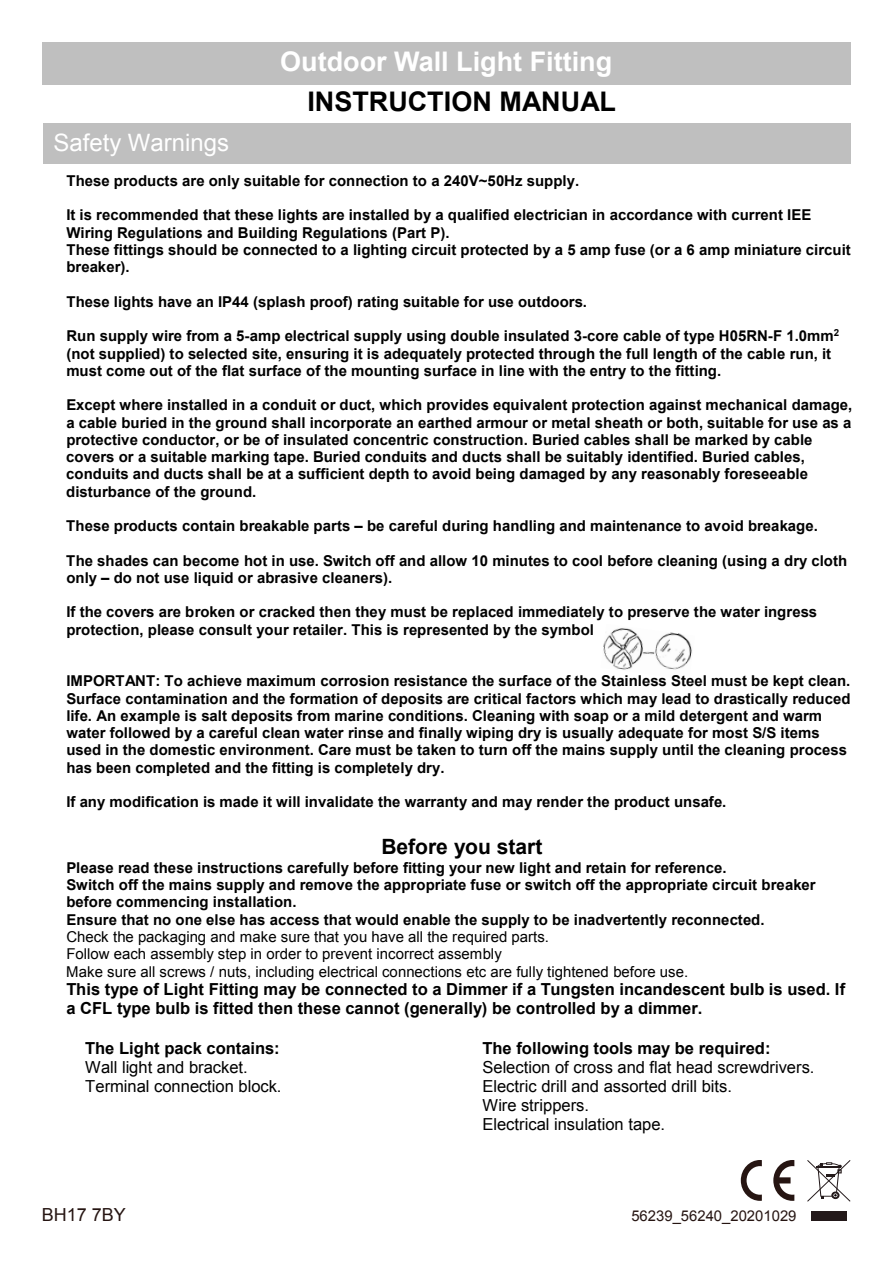
<style>
.page{position:relative;width:893px;height:1264px;background:#fff}
.page>*{position:absolute;margin:0;border:0;box-sizing:border-box;transform-origin:0 0}
.t1{font:700 27px "Arial";color:#fff}
.t2{font:700 27px "Arial";color:#000}
.t3{font:24px "Arial";color:#fff}
.t4{font:700 21px "Arial";color:#000}
.t5{font:18px "Arial";color:#261512}
.t6{font:700 16.5px/18.9px "Arial";color:#000}
.t7{font:16.5px/18.9px "Arial";color:#000}
.t8{font:700 15px/17.2px "Arial";letter-spacing:.005em;color:#000}
.t9{font:15px/17.2px "Arial";color:#000}
.t10{font:14.85px "Arial";color:#261512}
</style>
<div class="page">
<img style="left:603px;top:628px;width:89px;height:42px">
<div style="left:43px;top:43px;width:807px;height:41px;background:#bfbfbf"></div>
<div style="left:43px;top:123px;width:807px;height:40px;background:#bfbfbf"></div>
<svg style="left:741px;top:1160px;width:21px;height:40px"></svg>
<svg style="left:773px;top:1160px;width:21px;height:40px"></svg>
<svg style="left:807px;top:1160px;width:44px;height:41px"></svg>
<div style="left:811px;top:1211px;width:36px;height:9px;background:#23191a"></div>
<h1 class="t1" style="left:280px;top:43px;width:333px">Outdoor Wall Light Fitting</h1>
<h2 class="t3" style="left:53px;top:127px;width:177px">Safety Warnings</h2>
<h1 class="t2" style="left:307px;top:83px;width:310px">INSTRUCTION MANUAL</h1>
<p class="t8" style="left:66px;top:172px;width:514px">These products are only suitable for connection to a 240V~50Hz supply.</p>
<p class="t8" style="left:66px;top:207px;width:786px">It is recommended that these lights are installed by a qualified electrician in accordance with current IEE Wiring Regulations and Building Regulations (Part P).<br>These fittings should be connected to a lighting circuit protected by a 5 amp fuse (or a 6 amp miniature circuit breaker).</p>
<p class="t8" style="left:66px;top:293px;width:522px">These lights have an IP44 (splash proof) rating suitable for use outdoors.</p>
<p class="t8" style="left:66px;top:328px;width:774px">Run supply wire from a 5-amp electrical supply using double insulated 3-core cable of type H05RN-F 1.0mm<sup>2 </sup>(not supplied) to selected site, ensuring it is adequately protected through the full length of the cable run, it must come out of the flat surface of the mounting surface in line with the entry to the fitting.</p>
<p class="t8" style="left:66px;top:396px;width:788px">Except where installed in a conduit or duct, which provides equivalent protection against mechanical damage, a cable buried in the ground shall incorporate an earthed armour or metal sheath or both, suitable for use as a protective conductor, or be of insulated concentric construction. Buried cables shall be marked by cable covers or a suitable marking tape. Buried conduits and ducts shall be suitably identified. Buried cables, conduits and ducts shall be at a sufficient depth to avoid being damaged by any reasonably foreseeable disturbance of the ground.</p>
<p class="t8" style="left:66px;top:517px;width:753px">These products contain breakable parts – be careful during handling and maintenance to avoid breakage.</p>
<p class="t8" style="left:66px;top:552px;width:783px">The shades can become hot in use. Switch off and allow 10 minutes to cool before cleaning (using a dry cloth only – do not use liquid or abrasive cleaners).</p>
<p class="t8" style="left:66px;top:604px;width:752px">If the covers are broken or cracked then they must be replaced immediately to preserve the water ingress protection, please consult your retailer. This is represented by the symbol</p>
<p class="t8" style="left:66px;top:673px;width:786px">IMPORTANT: To achieve maximum corrosion resistance the surface of the Stainless Steel must be kept clean.<br>Surface contamination and the formation of deposits are critical factors which may lead to drastically reduced life. An example is salt deposits from marine conditions. Cleaning with soap or a mild detergent and warm water followed by a careful clean water rinse and finally wiping dry is usually adequate for most S/S items used in the domestic environment. Care must be taken to turn off the mains supply until the cleaning process has been completed and the fitting is completely dry.</p>
<p class="t8" style="left:66px;top:793px;width:662px">If any modification is made it will invalidate the warranty and may render the product unsafe.</p>
<h3 class="t4" style="left:381px;top:832px;width:163px">Before you start</h3>
<p class="t8" style="left:66px;top:859px;width:751px">Please read these instructions carefully before fitting your new light and retain for reference.<br>Switch off the mains supply and remove the appropriate fuse or switch off the appropriate circuit breaker before commencing installation.<br>Ensure that no one else has access that would enable the supply to be inadvertently reconnected.</p>
<p class="t9" style="left:66px;top:928px;width:623px">Check the packaging and make sure that you have all the required parts.<br>Follow each assembly step in order to prevent incorrect assembly<br>Make sure all screws / nuts, including electrical connections etc are fully tightened before use.</p>
<p class="t6" style="left:66px;top:980px;width:780px">This type of Light Fitting may be connected to a Dimmer if a Tungsten incandescent bulb is used. If a CFL type bulb is fitted then these cannot (generally) be controlled by a dimmer.</p>
<p class="t6" style="left:85px;top:1038px;width:196px">The Light pack contains:</p>
<p class="t7" style="left:85px;top:1057px;width:198px">Wall light and bracket.<br>Terminal connection block.</p>
<p class="t6" style="left:483px;top:1038px;width:290px">The following tools may be required:</p>
<p class="t7" style="left:482px;top:1057px;width:334px">Selection of cross and flat head screwdrivers.<br>Electric drill and assorted drill bits.<br>Wire strippers.<br>Electrical insulation tape.</p>
<p class="t5" style="left:42px;top:1202px;width:86px">BH17 7BY</p>
<p class="t10" style="left:631px;top:1205px;width:167px">56239_56240_20201029</p>
</div>
